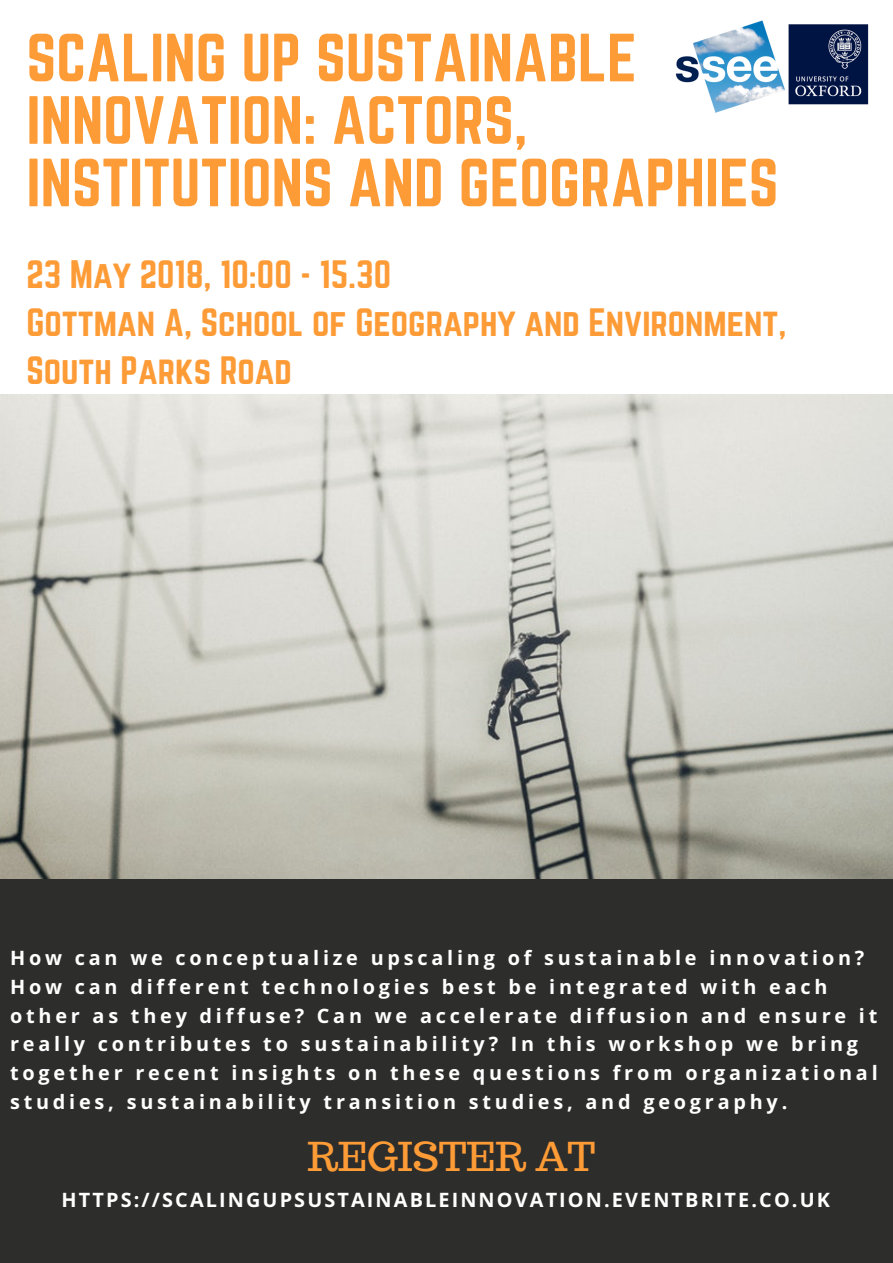
<style>
.page{position:relative;width:893px;height:1263px;background:#fff}
.page>*{position:absolute;margin:0;border:0;box-sizing:border-box;transform-origin:0 0}
.t1{font:59.62px/62.5px "Norwester";color:#fd9b36}
.t2{font:39.75px "Trocchi";color:#fd9b36}
.t3{font:34.72px/48.4px "Norwester";color:#fd9b36}
.t4{font:700 19.88px/28.7px "Open Sans";letter-spacing:.19em;color:#fff}
.t5{font:700 19.88px "Open Sans";letter-spacing:.105em;color:#fff}
</style>
<div class="page">
<img style="left:0;top:394px;width:893px;height:485px">
<div style="left:0;top:879px;width:893px;height:384px;background:#2d2d2c"></div>
<img style="left:676px;top:20px;width:192px;height:93px">
<h1 class="t1" style="left:26px;top:29px;width:753px">SCALING UP SUSTAINABLE<br>INNOVATION: ACTORS,<br>INSTITUTIONS AND GEOGRAPHIES</h1>
<h3 class="t3" style="left:26px;top:251px;width:762px">23 May 2018, 10:00 - 15.30<br>Gottman A, School of Geography and Environment,<br>South Parks Road</h3>
<p class="t4" style="left:10px;top:943px;width:869px">How can we conceptualize upscaling of sustainable innovation?<br>How can different technologies best be integrated with each other as they diffuse? Can we accelerate diffusion and ensure it really contributes to sustainability? In this workshop we bring together recent insights on these questions from organizational studies, sustainability transition studies, and geography.</p>
<h2 class="t2" style="left:307px;top:1130px;width:289px">REGISTER AT</h2>
<p class="t5" style="left:62px;top:1185px;width:770px">HTTPS://SCALINGUPSUSTAINABLEINNOVATION.EVENTBRITE.CO.UK</p>
</div>
